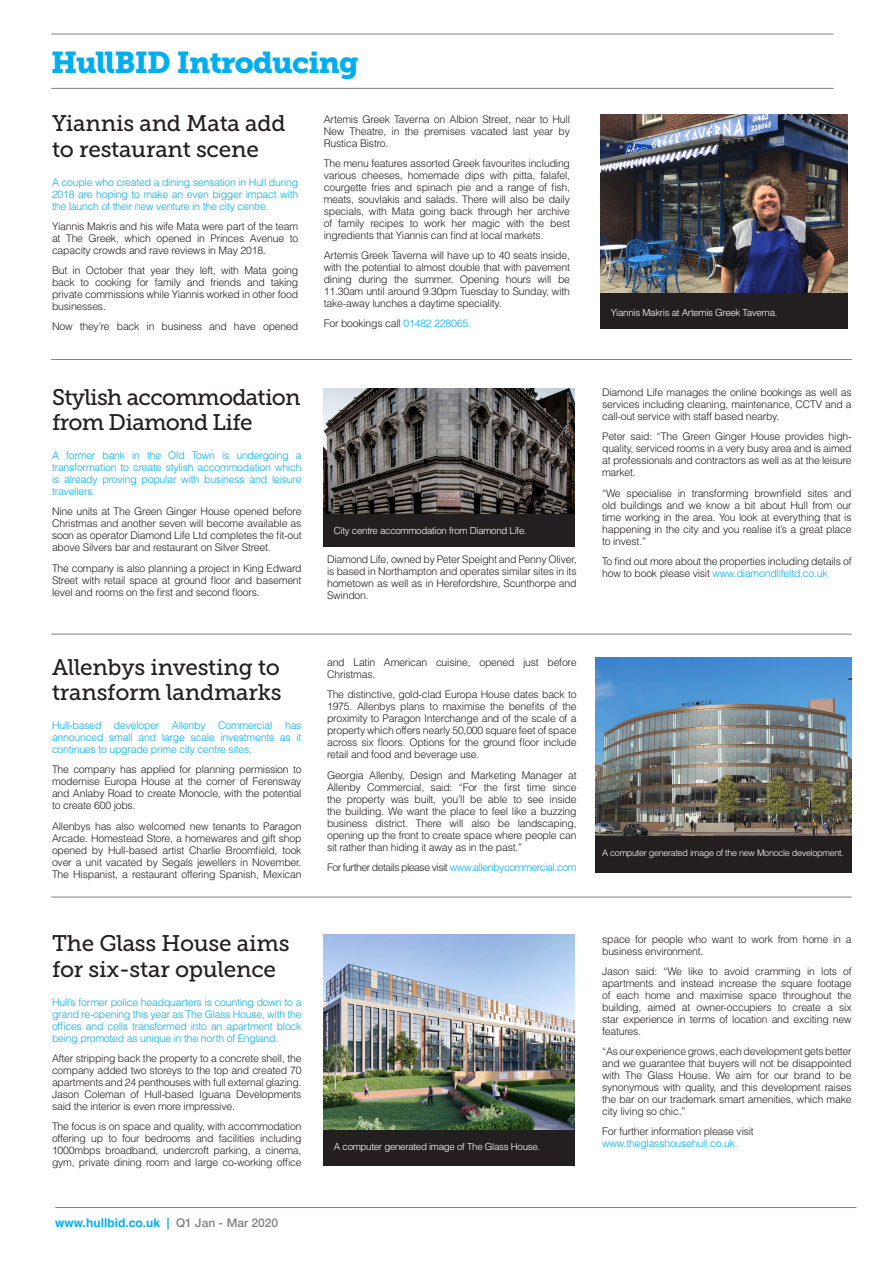
<style>
.page{position:relative;width:893px;height:1263px;background:#fff}
.page>*{position:absolute;margin:0;border:0;box-sizing:border-box;transform-origin:0 0}
.t1{font:30px "Museo Slab 900";letter-spacing:-.025em;color:#00aeef}
.Article_headline{font:22.5px/25.5px "Museo Slab 500";letter-spacing:-.01em;color:#231f20}
.Article_headline-2{font:22.5px/25.5px "Museo Slab 500";letter-spacing:-.03em;color:#231f20}
.t2{font:700 12px "Helvetica";color:#00aeef}
.Article_txt_black{font:300 10.5px/12px "Helvetica";letter-spacing:-.02em;color:#231f20;text-align:justify}
.Article_txt_black-2{font:300 10.5px/12px "Helvetica";letter-spacing:-.02em;color:#00aeef;text-align:justify}
.Article_txt_black-3{font:300 10.5px "Helvetica";letter-spacing:-.05em;color:#231f20}
.Article_txt_white{font:300 9.75px "Helvetica";letter-spacing:-.03em;color:#fff}
.Article_txt_white-2{font:300 9px "Helvetica";letter-spacing:-.03em;color:#fff}
.s1{color:#00aeef}
.s2{font-family:"Helvetica Neue";font-weight:500}
.s3{font-family:"Helvetica Neue";font-weight:500;color:#808285}
</style>
<div class="page">
<hr style="left:55px;top:1207px;width:801px;height:1px;background:#808285">
<hr style="left:51px;top:88px;width:783px;height:1px;background:#808285">
<hr style="left:51px;top:34px;width:783px;height:1px;background:#808285">
<hr style="left:51px;top:359px;width:801px;height:1px;background:#808285">
<hr style="left:51px;top:897px;width:801px;height:1px;background:#808285">
<hr style="left:51px;top:634px;width:801px;height:1px;background:#808285">
<img style="left:600px;top:114px;width:248px;height:179px">
<img style="left:323px;top:388px;width:251px;height:126px">
<img style="left:323px;top:934px;width:251px;height:197px">
<img style="left:595px;top:658px;width:257px;height:178px">
<div style="left:600px;top:293px;width:248px;height:35px;background:#231f20"></div>
<div style="left:323px;top:514px;width:251px;height:32px;background:#231f20"></div>
<div style="left:323px;top:1131px;width:251px;height:35px;background:#231f20"></div>
<div style="left:595px;top:836px;width:257px;height:36px;background:#231f20"></div>
<p class="t1" style="left:51px;top:45px;width:309px">HullBID Introducing</p>
<p class="Article_headline" style="left:52px;top:111px;width:235px">Yiannis and Mata add to restaurant scene</p>
<p class="Article_txt_black-2" style="left:52px;top:176px;width:248px">A couple who created a dining sensation in Hull during 2018 are hoping to make an even bigger impact with the launch of their new venture in the city centre.</p>
<p class="Article_txt_black" style="left:52px;top:220px;width:248px">Yiannis Makris and his wife Mata were part of the team at The Greek, which opened in Princes Avenue to capacity crowds and rave reviews in May 2018.</p>
<p class="Article_txt_black" style="left:52px;top:264px;width:248px">But in October that year they left, with Mata going back to cooking for family and friends and taking private commissions while Yiannis worked in other food businesses.</p>
<p class="Article_txt_black" style="left:52px;top:320px;width:248px">Now they’re back in business and have opened</p>
<p class="Article_txt_black" style="left:324px;top:113px;width:248px">Artemis Greek Taverna on Albion Street, near to Hull New Theatre, in the premises vacated last year by Rustica Bistro.</p>
<p class="Article_txt_black" style="left:324px;top:157px;width:248px">The menu features assorted Greek favourites including various cheeses, homemade dips with pitta, falafel, courgette fries and spinach pie and a range of fish, meats, souvlakis and salads. There will also be daily specials, with Mata going back through her archive of family recipes to work her magic with the best ingredients that Yiannis can find at local markets.</p>
<p class="Article_txt_black" style="left:324px;top:249px;width:248px">Artemis Greek Taverna will have up to 40 seats inside, with the potential to almost double that with pavement dining during the summer. Opening hours will be 11.30am until around 9.30pm Tuesday to Sunday, with take-away lunches a daytime speciality.</p>
<p class="Article_txt_black" style="left:324px;top:317px;width:149px">For bookings call <span class="s1">01482 228065.</span></p>
<p class="Article_headline-2" style="left:52px;top:384px;width:250px">Stylish accommodation from Diamond Life</p>
<p class="Article_txt_black-2" style="left:52px;top:449px;width:251px">A former bank in the Old Town is undergoing a transformation to create stylish accommodation which is already proving popular with business and leisure travellers.</p>
<p class="Article_txt_black" style="left:52px;top:506px;width:251px">Nine units at The Green Ginger House opened before Christmas and another seven will become available as soon as operator Diamond Life Ltd completes the fit-out above Silvers bar and restaurant on Silver Street.</p>
<p class="Article_txt_black" style="left:52px;top:562px;width:251px">The company is also planning a project in King Edward Street with retail space at ground floor and basement level and rooms on the first and second floors.</p>
<p class="Article_txt_black" style="left:327px;top:553px;width:251px">Diamond Life, owned by Peter Speight and Penny Oliver, is based in Northampton and operates similar sites in its hometown as well as in Herefordshire, Scunthorpe and Swindon.</p>
<p class="Article_txt_white" style="left:334px;top:524px;width:194px">City centre accommodation from Diamond Life.</p>
<p class="Article_headline" style="left:52px;top:654px;width:231px">Allenbys investing to transform landmarks</p>
<p class="Article_txt_black-2" style="left:52px;top:719px;width:251px">Hull-based developer Allenby Commercial has announced small and large scale investments as it continues to upgrade prime city centre sites.</p>
<p class="Article_txt_black" style="left:52px;top:764px;width:251px">The company has applied for planning permission to modernise Europa House at the corner of Ferensway and Anlaby Road to create Monocle, with the potential to create 600 jobs.</p>
<p class="Article_txt_black" style="left:52px;top:820px;width:251px">Allenbys has also welcomed new tenants to Paragon Arcade. Homestead Store, a homewares and gift shop opened by Hull-based artist Charlie Broomfield, took over a unit vacated by Segals jewellers in November.<br>The Hispanist, a restaurant offering Spanish, Mexican</p>
<p class="Article_headline" style="left:52px;top:931px;width:239px">The Glass House aims for six-star opulence</p>
<p class="Article_txt_black-2" style="left:52px;top:996px;width:251px">Hull’s former police headquarters is counting down to a grand re-opening this year as The Glass House, with the offices and cells transformed into an apartment block being promoted as unique in the north of England.</p>
<p class="Article_txt_black" style="left:52px;top:1052px;width:251px">After stripping back the property to a concrete shell, the company added two storeys to the top and created 70 apartments and 24 penthouses with full external glazing.<br>Jason Coleman of Hull-based Iguana Developments said the interior is even more impressive.</p>
<p class="Article_txt_black" style="left:52px;top:1120px;width:251px">The focus is on space and quality, with accommodation offering up to four bedrooms and facilities including 1000mbps broadband, undercroft parking, a cinema, gym, private dining room and large co-working office</p>
<p class="t2" style="left:55px;top:1214px;width:224px">www.hullbid.co.uk <span class="s2">|</span> <span class="s3">Q1 Jan - Mar 2020</span></p>
<p class="Article_txt_black" style="left:327px;top:656px;width:251px">and Latin American cuisine, opened just before<br>Christmas.</p>
<p class="Article_txt_black" style="left:327px;top:689px;width:251px">The distinctive, gold-clad Europa House dates back to 1975. Allenbys plans to maximise the benefits of the proximity to Paragon Interchange and of the scale of a property which offers nearly 50,000 square feet of space across six floors. Options for the ground floor include retail and food and beverage use.</p>
<p class="Article_txt_black" style="left:327px;top:769px;width:251px">Georgia Allenby, Design and Marketing Manager at Allenby Commercial, said: “For the first time since the property was built, you’ll be able to see inside the building. We want the place to feel like a buzzing business district. There will also be landscaping, opening up the front to create space where people can sit rather than hiding it away as in the past.”</p>
<p class="Article_txt_black-3" style="left:327px;top:860px;width:251px">For further details please visit <span class="s1">www.allenbycommercial.com</span></p>
<p class="Article_txt_white" style="left:334px;top:1141px;width:208px">A computer generated image of The Glass House.</p>
<p class="Article_txt_white" style="left:611px;top:306px;width:168px">Yiannis Makris at Artemis Greek Taverna.</p>
<p class="Article_txt_black" style="left:602px;top:386px;width:251px">Diamond Life manages the online bookings as well as services including cleaning, maintenance, CCTV and a call-out service with staff based nearby.</p>
<p class="Article_txt_black" style="left:602px;top:430px;width:251px">Peter said: “The Green Ginger House provides high&shy;quality, serviced rooms in a very busy area and is aimed at professionals and contractors as well as at the leisure market.</p>
<p class="Article_txt_black" style="left:602px;top:487px;width:251px">“We specialise in transforming brownfield sites and old buildings and we know a bit about Hull from our time working in the area. You look at everything that is happening in the city and you realise it’s a great place to invest.”</p>
<p class="Article_txt_black" style="left:602px;top:555px;width:251px">To find out more about the properties including details of how to book please visit <span class="s1">www.diamondlifeltd.co.uk</span></p>
<p class="Article_txt_white-2" style="left:602px;top:847px;width:243px">A computer generated image of the new Monocle development.</p>
<p class="Article_txt_black" style="left:602px;top:933px;width:251px">space for people who want to work from home in a business environment.</p>
<p class="Article_txt_black" style="left:602px;top:965px;width:251px">Jason said: “We like to avoid cramming in lots of apartments and instead increase the square footage of each home and maximise space throughout the building, aimed at owner-occupiers to create a six star experience in terms of location and exciting new features.</p>
<p class="Article_txt_black" style="left:602px;top:1045px;width:251px">“As our experience grows, each development gets better and we guarantee that buyers will not be disappointed with The Glass House. We aim for our brand to be synonymous with quality, and this development raises the bar on our trademark smart amenities, which make city living so chic.”</p>
<p class="Article_txt_black" style="left:602px;top:1125px;width:153px">For further information please visit <span class="s1">www.theglasshousehull.co.uk.</span></p>
</div>
